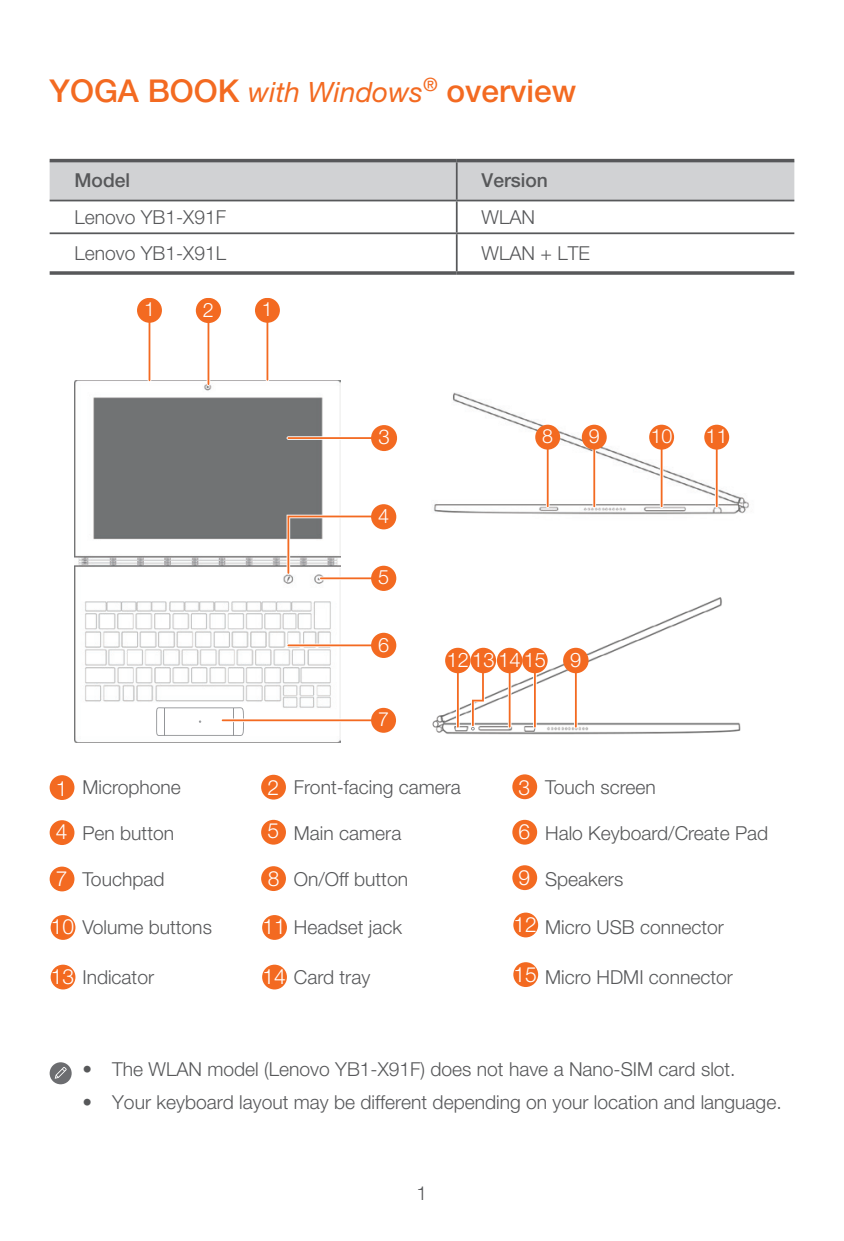
<style>
.page{position:relative;width:844px;height:1241px;background:#fff}
.page>*{position:absolute;margin:0;border:0;box-sizing:border-box;transform-origin:0 0}
.t1{font:500 31.5px "Helvetica Neue LT Std";color:#f36a21}
.t2{font:300 20.3px "Helvetica Neue LT Std";color:#fff}
.t3{font:300 19.95px "Helvetica Neue LT Std";color:#fff}
.t4{font:300 19.6px "Helvetica Neue LT Std";color:#fff}
.t5{font:300 19.25px "Helvetica Neue LT Std";color:#57585a}
.t6{font:500 19.25px "Helvetica Neue LT Std";color:#57585a}
.s1{font-weight:400;font-style:italic;font-size:28px}
.s2{font-size:21px;color:#fff}
</style>
<div class="page">
<img style="left:432px;top:597px;width:309px;height:186px">
<img style="left:433px;top:393px;width:316px;height:122px">
<img style="left:75px;top:380px;width:265px;height:362px">
<svg style="left:156px;top:707px;width:88px;height:28px"></svg>
<hr style="left:148px;top:319px;width:3px;height:63px;background:#fff;border-radius:2px">
<hr style="left:148px;top:320px;width:2px;height:61px;background:#f36a21">
<svg style="left:265px;top:320px;width:4px;height:61px"></svg>
<hr style="left:266px;top:321px;width:2px;height:59px;background:#f36a21">
<svg style="left:206px;top:319px;width:4px;height:67px"></svg>
<hr style="left:207px;top:320px;width:2px;height:65px;background:#f36a21">
<svg style="left:286px;top:436px;width:91px;height:4px"></svg>
<hr style="left:287px;top:437px;width:89px;height:2px;background:#f36a21">
<svg style="left:286px;top:514px;width:55px;height:60px"></svg>
<svg style="left:287px;top:515px;width:92px;height:58px"></svg>
<svg style="left:319px;top:576px;width:60px;height:4px"></svg>
<hr style="left:320px;top:577px;width:59px;height:2px;background:#f36a21">
<svg style="left:286px;top:643px;width:93px;height:4px"></svg>
<hr style="left:287px;top:644px;width:92px;height:2px;background:#f36a21">
<svg style="left:221px;top:718px;width:163px;height:4px"></svg>
<hr style="left:222px;top:719px;width:161px;height:2px;background:#f36a21">
<div style="left:137px;top:298px;width:25px;height:25px;background:#f36a21;border-radius:50%"></div>
<div style="left:255px;top:298px;width:25px;height:25px;background:#f36a21;border-radius:50%"></div>
<div style="left:196px;top:298px;width:25px;height:25px;background:#f36a21;border-radius:50%"></div>
<div style="left:371px;top:425px;width:26px;height:26px;background:#f36a21;border-radius:50%"></div>
<div style="left:371px;top:504px;width:25px;height:25px;background:#f36a21;border-radius:50%"></div>
<div style="left:371px;top:565px;width:25px;height:26px;background:#f36a21;border-radius:50%"></div>
<div style="left:371px;top:632px;width:25px;height:26px;background:#f36a21;border-radius:50%"></div>
<div style="left:371px;top:707px;width:25px;height:25px;background:#f36a21;border-radius:50%"></div>
<svg style="left:545px;top:446px;width:4px;height:62px"></svg>
<hr style="left:546px;top:447px;width:2px;height:60px;background:#f36a21">
<div style="left:535px;top:424px;width:25px;height:25px;background:#f36a21;border-radius:50%"></div>
<svg style="left:592px;top:446px;width:4px;height:62px"></svg>
<hr style="left:593px;top:447px;width:2px;height:60px;background:#f36a21">
<div style="left:581px;top:424px;width:25px;height:25px;background:#f36a21;border-radius:50%"></div>
<svg style="left:659px;top:446px;width:4px;height:62px"></svg>
<hr style="left:660px;top:447px;width:2px;height:60px;background:#f36a21">
<div style="left:649px;top:424px;width:25px;height:25px;background:#f36a21;border-radius:50%"></div>
<svg style="left:714px;top:446px;width:4px;height:62px"></svg>
<hr style="left:715px;top:447px;width:2px;height:60px;background:#f36a21">
<div style="left:704px;top:424px;width:25px;height:25px;background:#f36a21;border-radius:50%"></div>
<hr style="left:574px;top:665px;width:3px;height:63px;background:#fff;border-radius:2px">
<hr style="left:574px;top:666px;width:2px;height:61px;background:#f36a21">
<div style="left:563px;top:647px;width:25px;height:26px;background:#f36a21;border-radius:50%"></div>
<hr style="left:456px;top:665px;width:3px;height:63px;background:#fff;border-radius:2px">
<hr style="left:457px;top:666px;width:1px;height:61px;background:#f36a21">
<div style="left:445px;top:647px;width:25px;height:26px;background:#f36a21;border-radius:50%"></div>
<svg style="left:507px;top:665px;width:4px;height:63px"></svg>
<hr style="left:508px;top:666px;width:2px;height:61px;background:#f36a21">
<div style="left:497px;top:647px;width:25px;height:26px;background:#f36a21;border-radius:50%"></div>
<hr style="left:533px;top:665px;width:3px;height:63px;background:#fff;border-radius:2px">
<hr style="left:534px;top:666px;width:1px;height:61px;background:#f36a21">
<div style="left:522px;top:647px;width:25px;height:26px;background:#f36a21;border-radius:50%"></div>
<svg style="left:471px;top:666px;width:13px;height:64px"></svg>
<svg style="left:472px;top:663px;width:11px;height:63px"></svg>
<div style="left:470px;top:647px;width:26px;height:26px;background:#f36a21;border-radius:50%"></div>
<div style="left:50px;top:1062px;width:22px;height:22px;background:#6c6d70;border-radius:50%"></div>
<svg style="left:55px;top:1067px;width:12px;height:11px"></svg>
<div style="left:50px;top:775px;width:24px;height:24px;background:#f36a21;border-radius:50%"></div>
<div style="left:261px;top:774px;width:25px;height:25px;background:#f36a21;border-radius:50%"></div>
<div style="left:512px;top:774px;width:25px;height:25px;background:#f36a21;border-radius:50%"></div>
<div style="left:50px;top:820px;width:24px;height:24px;background:#f36a21;border-radius:50%"></div>
<div style="left:261px;top:819px;width:25px;height:25px;background:#f36a21;border-radius:50%"></div>
<div style="left:512px;top:819px;width:25px;height:25px;background:#f36a21;border-radius:50%"></div>
<div style="left:50px;top:866px;width:24px;height:25px;background:#f36a21;border-radius:50%"></div>
<div style="left:261px;top:866px;width:25px;height:24px;background:#f36a21;border-radius:50%"></div>
<div style="left:512px;top:865px;width:25px;height:24px;background:#f36a21;border-radius:50%"></div>
<div style="left:51px;top:914px;width:24px;height:25px;background:#f36a21;border-radius:50%"></div>
<div style="left:262px;top:914px;width:25px;height:25px;background:#f36a21;border-radius:50%"></div>
<div style="left:513px;top:912px;width:25px;height:25px;background:#f36a21;border-radius:50%"></div>
<div style="left:51px;top:964px;width:24px;height:25px;background:#f36a21;border-radius:50%"></div>
<div style="left:262px;top:964px;width:25px;height:25px;background:#f36a21;border-radius:50%"></div>
<div style="left:513px;top:962px;width:25px;height:24px;background:#f36a21;border-radius:50%"></div>
<div style="left:50px;top:162px;width:744px;height:38px;background:#d1d2d4"></div>
<hr style="left:50px;top:159px;width:406px;height:3px;background:#57585a">
<hr style="left:456px;top:159px;width:338px;height:3px;background:#57585a">
<hr style="left:50px;top:200px;width:406px;height:1px;background:#57585a">
<hr style="left:456px;top:200px;width:338px;height:1px;background:#57585a">
<svg style="left:50px;top:271px;width:406px;height:4px;background:#6b6b6d"></svg>
<svg style="left:456px;top:271px;width:338px;height:4px"></svg>
<hr style="left:456px;top:201px;width:1px;height:31px;background:#57585a">
<hr style="left:50px;top:232px;width:406px;height:2px;background:#57585a">
<hr style="left:456px;top:232px;width:338px;height:2px;background:#57585a">
<hr style="left:456px;top:162px;width:1px;height:38px;background:#57585a">
<hr style="left:456px;top:234px;width:1px;height:37px;background:#57585a">
<h1 class="t1" style="left:50px;top:72px;width:528px">YOGA BOOK <span class="s1">with Windows</span><sup>®</sup> overview</h1>
<p class="t6" style="left:74px;top:169px;width:57px">Model</p>
<p class="t6" style="left:481px;top:169px;width:68px">Version</p>
<p class="t5" style="left:74px;top:205px;width:153px">Lenovo YB1-X91F</p>
<p class="t5" style="left:481px;top:205px;width:55px">WLAN</p>
<p class="t5" style="left:74px;top:241px;width:153px">Lenovo YB1-X91L</p>
<p class="t5" style="left:481px;top:241px;width:110px">WLAN + LTE</p>
<p class="t4" style="left:144px;top:297px;width:12px">1</p>
<p class="t3" style="left:203px;top:297px;width:13px">2</p>
<p class="t4" style="left:262px;top:297px;width:12px">1</p>
<p class="t2" style="left:378px;top:424px;width:13px">3</p>
<p class="t3" style="left:378px;top:503px;width:13px">4</p>
<p class="t3" style="left:378px;top:565px;width:13px">5</p>
<p class="t3" style="left:378px;top:632px;width:13px">6</p>
<p class="t4" style="left:378px;top:707px;width:12px">7</p>
<p class="t4" style="left:542px;top:424px;width:12px">8</p>
<p class="t4" style="left:588px;top:424px;width:12px">9</p>
<p class="t4" style="left:650px;top:424px;width:23px">10</p>
<p class="t4" style="left:705px;top:424px;width:23px">11</p>
<p class="t3" style="left:446px;top:647px;width:136px">1213 1415 9</p>
<p class="t5" style="left:56px;top:775px;width:126px"><span class="s2">1</span> Microphone</p>
<p class="t5" style="left:267px;top:775px;width:195px"><span class="s2">2</span> Front-facing camera</p>
<p class="t5" style="left:518px;top:775px;width:139px"><span class="s2">3</span> Touch screen</p>
<p class="t5" style="left:56px;top:820px;width:120px"><span class="s2">4</span> Pen button</p>
<p class="t5" style="left:267px;top:820px;width:135px"><span class="s2">5</span> Main camera</p>
<p class="t5" style="left:518px;top:820px;width:251px"><span class="s2">6</span> Halo Keyboard/Create Pad</p>
<p class="t5" style="left:56px;top:867px;width:110px"><span class="s2">7</span> Touchpad</p>
<p class="t5" style="left:267px;top:867px;width:142px"><span class="s2">8</span> On/Off button</p>
<p class="t5" style="left:518px;top:867px;width:106px"><span class="s2">9</span> Speakers</p>
<p class="t5" style="left:51px;top:915px;width:162px"><span class="s2">10</span> Volume buttons</p>
<p class="t5" style="left:262px;top:915px;width:141px"><span class="s2">11</span> Headset jack</p>
<p class="t5" style="left:513px;top:915px;width:212px"><span class="s2">12</span> Micro USB connector</p>
<p class="t5" style="left:51px;top:965px;width:105px"><span class="s2">13</span> Indicator</p>
<p class="t5" style="left:262px;top:965px;width:109px"><span class="s2">14</span> Card tray</p>
<p class="t5" style="left:513px;top:965px;width:221px"><span class="s2">15</span> Micro HDMI connector</p>
<p class="t5" style="left:82px;top:1057px;width:654px">• The WLAN model (Lenovo YB1-X91F) does not have a Nano-SIM card slot.</p>
<p class="t5" style="left:82px;top:1090px;width:700px">• Your keyboard layout may be different depending on your location and language.</p>
<p class="t5" style="left:416px;top:1181px;width:12px">1</p>
</div>
